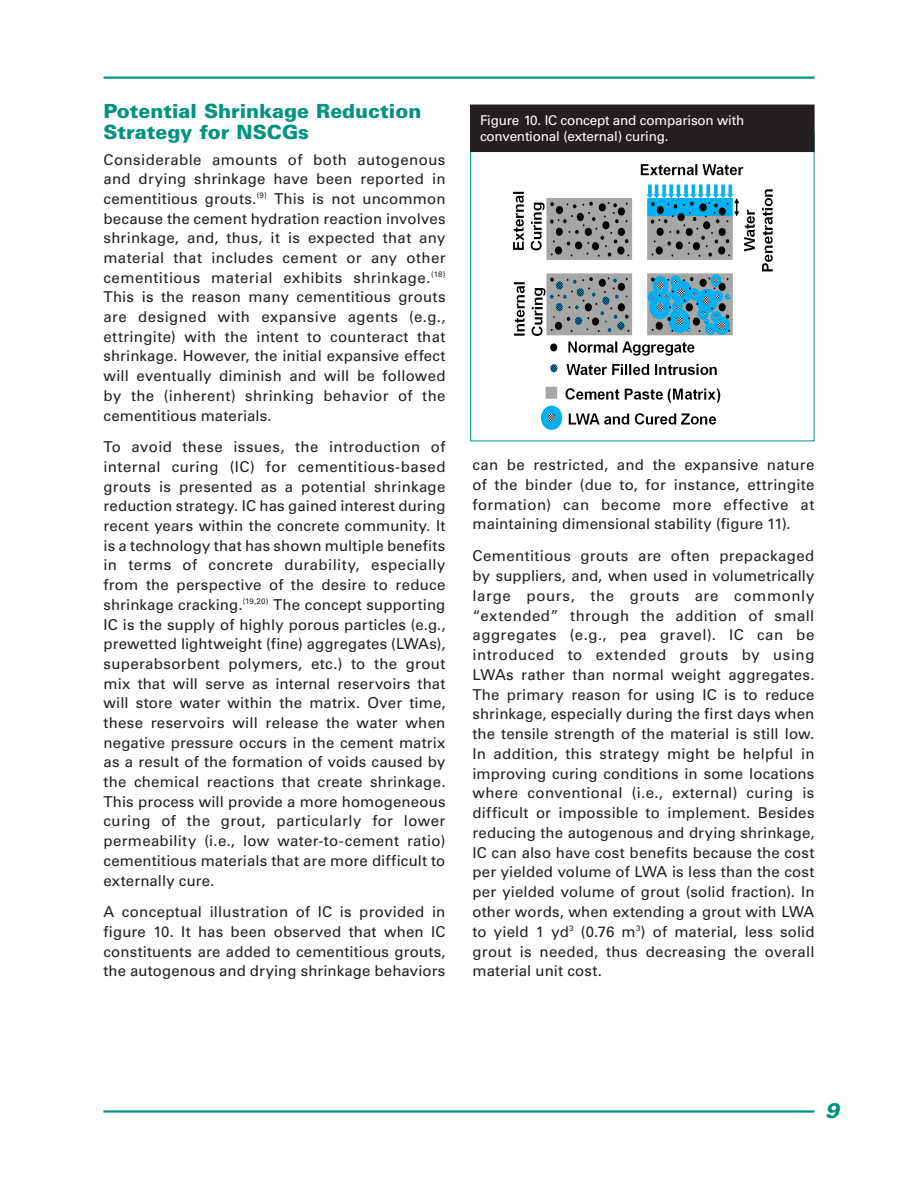
<style>
.page{position:relative;width:918px;height:1188px;background:#fff}
.page>*{position:absolute;margin:0;border:0;box-sizing:border-box;transform-origin:0 0}
.t1{font:italic 900 21px "Univers LT Std";color:#00937f}
.t2{font:900 19.5px/21.1px "Univers LT Std";color:#00937f}
.body{font:15px/19.6px "Univers LT Std";letter-spacing:.01em;color:#231f20;text-align:justify}
.table_title{font:13.5px/16.5px "Univers LT Std";letter-spacing:-.015em;color:#fff}
</style>
<div class="page">
<hr style="left:104px;top:1110px;width:710px;height:3px;background:#00937f">
<hr style="left:104px;top:76px;width:710px;height:3px;background:#00937f">
<img style="left:513px;top:164px;width:260px;height:266px">
<div style="left:471px;top:105px;width:343px;height:47px;background:#231f20"></div>
<h1 class="t2" style="left:104px;top:100px;width:319px">Potential Shrinkage Reduction<br>Strategy for NSCGs</h1>
<p class="body" style="left:104px;top:149px;width:344px">Considerable amounts of both autogenous and drying shrinkage have been reported in cementitious grouts.<sup>(9)</sup> This is not uncommon because the cement hydration reaction involves shrinkage, and, thus, it is expected that any material that includes cement or any other cementitious material exhibits shrinkage.<sup>(18)<br></sup>This is the reason many cementitious grouts are designed with expansive agents (e.g., ettringite) with the intent to counteract that shrinkage. However, the initial expansive effect will eventually diminish and will be followed by the (inherent) shrinking behavior of the cementitious materials.</p>
<p class="body" style="left:104px;top:437px;width:344px">To avoid these issues, the introduction of internal curing (IC) for cementitious-based grouts is presented as a potential shrinkage reduction strategy. IC has gained interest during recent years within the concrete community. It is a technology that has shown multiple benefits in terms of concrete durability, especially from the perspective of the desire to reduce shrinkage cracking.<sup>(19,20)</sup> The concept supporting IC is the supply of highly porous particles (e.g., prewetted lightweight (fine) aggregates (LWAs), superabsorbent polymers, etc.) to the grout mix that will serve as internal reservoirs that will store water within the matrix. Over time, these reservoirs will release the water when negative pressure occurs in the cement matrix as a result of the formation of voids caused by the chemical reactions that create shrinkage.<br>This process will provide a more homogeneous curing of the grout, particularly for lower permeability (i.e., low water-to-cement ratio) cementitious materials that are more difficult to externally cure.</p>
<p class="body" style="left:104px;top:902px;width:344px">A conceptual illustration of IC is provided in figure 10. It has been observed that when IC constituents are added to cementitious grouts, the autogenous and drying shrinkage behaviors</p>
<p class="table_title" style="left:480px;top:112px;width:266px">Figure 10. IC concept and comparison with conventional (external) curing.</p>
<p class="body" style="left:472px;top:455px;width:344px">can be restricted, and the expansive nature of the binder (due to, for instance, ettringite formation) can become more effective at maintaining dimensional stability (figure 11).</p>
<p class="body" style="left:472px;top:546px;width:344px">Cementitious grouts are often prepackaged by suppliers, and, when used in volumetrically large pours, the grouts are commonly “extended” through the addition of small aggregates (e.g., pea gravel). IC can be introduced to extended grouts by using LWAs rather than normal weight aggregates.<br>The primary reason for using IC is to reduce shrinkage, especially during the first days when the tensile strength of the material is still low.<br>In addition, this strategy might be helpful in improving curing conditions in some locations where conventional (i.e., external) curing is difficult or impossible to implement. Besides reducing the autogenous and drying shrinkage, IC can also have cost benefits because the cost per yielded volume of LWA is less than the cost per yielded volume of grout (solid fraction). In other words, when extending a grout with LWA to yield 1 yd<sup>3</sup> (0.76 m<sup>3</sup>) of material, less solid grout is needed, thus decreasing the overall material unit cost.</p>
<h1 class="t1" style="left:825px;top:1097px;width:16px">9</h1>
</div>
